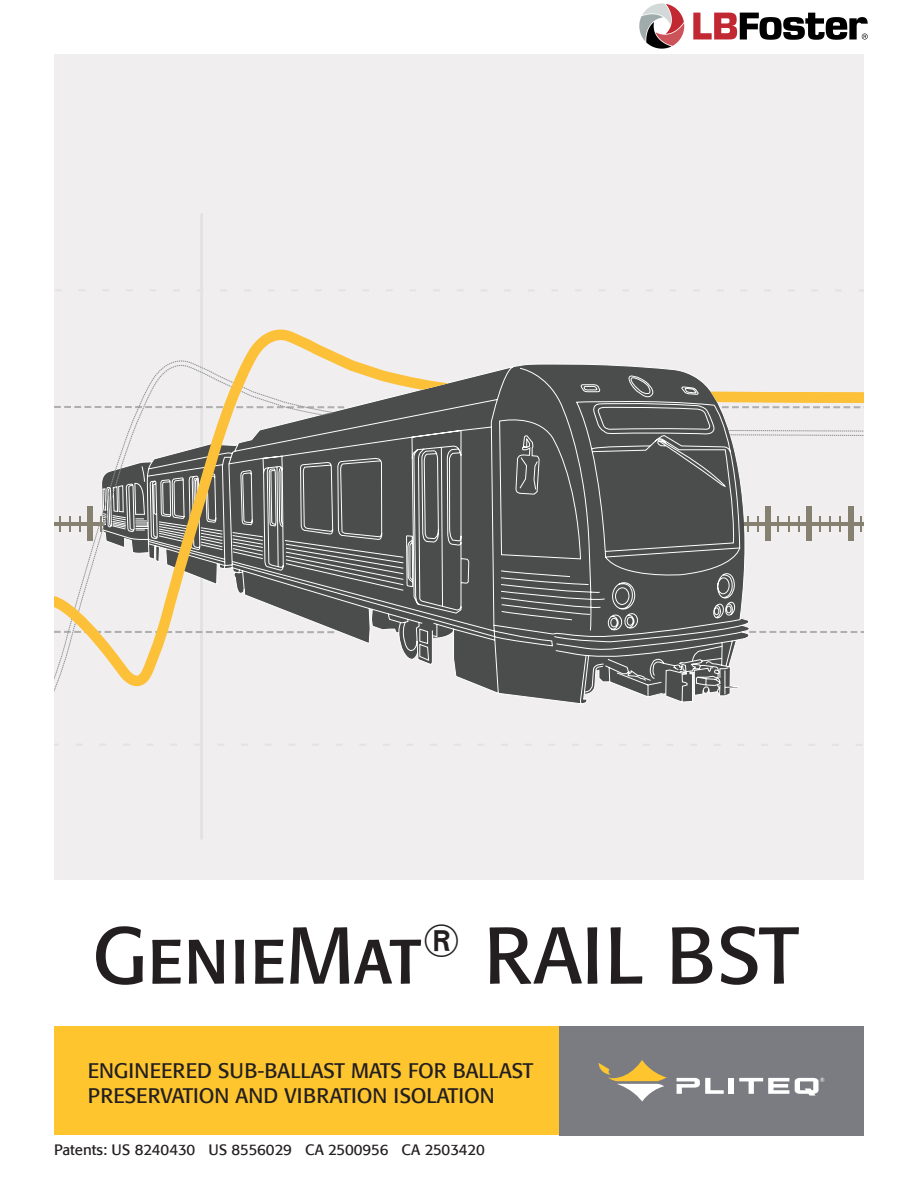
<style>
.page{position:relative;width:918px;height:1188px;background:#fff}
.page>*{position:absolute;margin:0;border:0;box-sizing:border-box;transform-origin:0 0}
.t1{font:79.5px "Formata Regular SC";color:#231f20}
.t2{font:21px/25.2px "Formata";color:#231f20}
.t3{font:15px "Formata";color:#231f20}
.t4{font:6.15px "Formata";color:#fff}
</style>
<div class="page">
<div style="left:54px;top:1026px;width:810px;height:109px;background:#fec52e"></div>
<div style="left:560px;top:1026px;width:304px;height:110px;background:#7a7c81"></div>
<svg style="left:677px;top:1078px;width:47px;height:16px"></svg>
<div style="left:729px;top:1078px;width:5px;height:16px;background:#fff"></div>
<svg style="left:739px;top:1078px;width:50px;height:16px"></svg>
<svg style="left:795px;top:1078px;width:24px;height:18px"></svg>
<svg style="left:598px;top:1060px;width:69px;height:42px"></svg>
<div style="left:55px;top:54px;width:809px;height:826px;background:#f0eeef"></div>
<svg style="left:448px;top:447px;width:301px;height:131px;background:#595959"></svg>
<hr style="left:745px;top:522px;width:119px;height:4px;background:#858070">
<svg style="left:757px;top:516px;width:2px;height:15px"></svg>
<div style="left:765px;top:507px;width:6px;height:34px;background:#858070"></div>
<div style="left:807px;top:507px;width:5px;height:34px;background:#858070"></div>
<svg style="left:788px;top:516px;width:2px;height:15px"></svg>
<svg style="left:798px;top:516px;width:2px;height:15px"></svg>
<div style="left:848px;top:507px;width:6px;height:34px;background:#858070"></div>
<svg style="left:819px;top:516px;width:2px;height:15px"></svg>
<svg style="left:829px;top:516px;width:2px;height:15px"></svg>
<svg style="left:55px;top:578px;width:809px;height:261px"></svg>
<svg style="left:55px;top:214px;width:809px;height:233px"></svg>
<svg style="left:55px;top:328px;width:393px;height:358px"></svg>
<img style="left:639px;top:3px;width:229px;height:46px">
<p class="t1" style="left:92px;top:907px;width:708px">GenieMat<sup>®</sup> RAIL BST</p>
<p class="t2" style="left:88px;top:1058px;width:447px">ENGINEERED SUB-BALLAST MATS FOR BALLAST<br>PRESERVATION AND VIBRATION ISOLATION</p>
<p class="t3" style="left:54px;top:1141px;width:432px">Patents: US 8240430 US 8556029 CA 2500956 CA 2503420</p>
<p class="t4" style="left:820px;top:1076px;width:7px">®</p>
</div>
